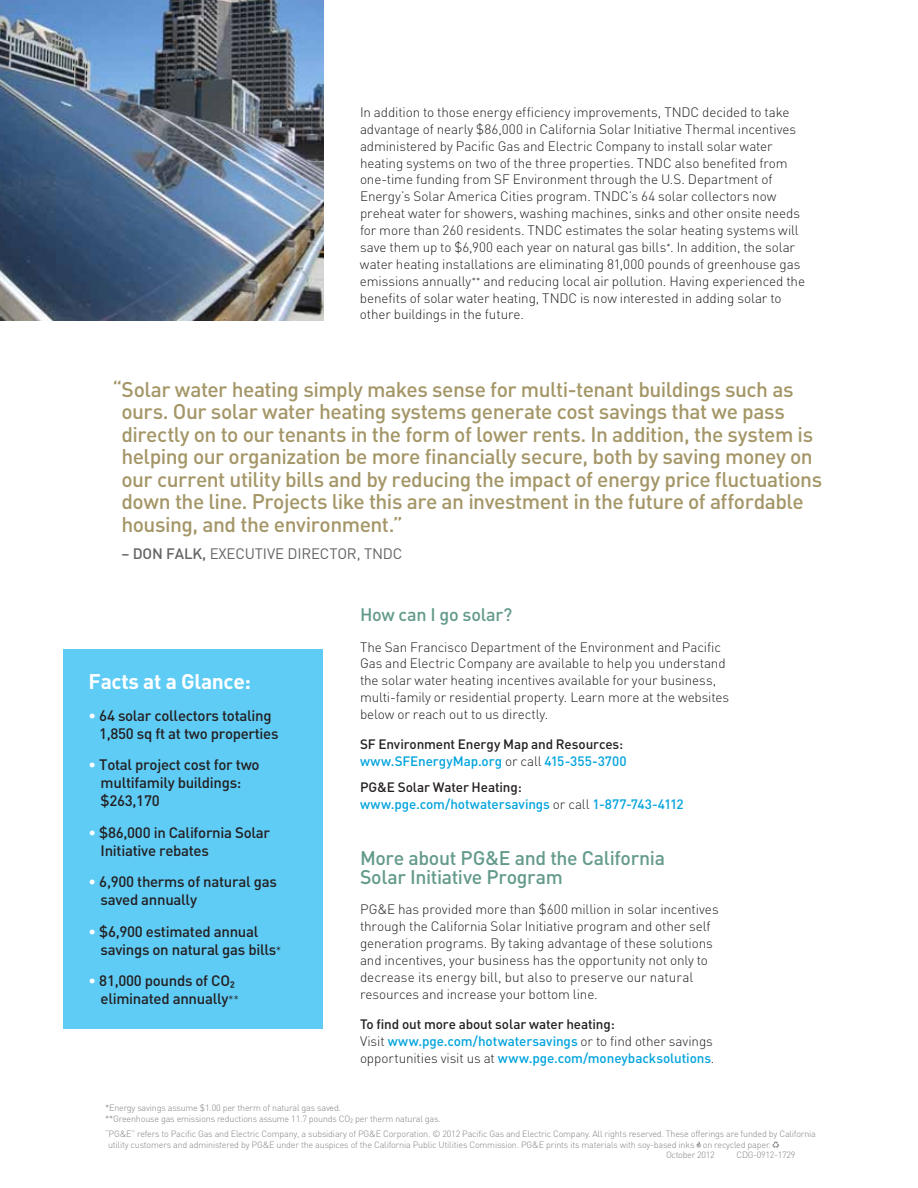
<style>
.page{position:relative;width:918px;height:1188px;background:#fff}
.page>*{position:absolute;margin:0;border:0;box-sizing:border-box;transform-origin:0 0}
.t1{font:500 21px/22.5px "DIN";letter-spacing:-.025em;color:#a49667}
.t2{font:700 21px "DIN";letter-spacing:-.015em;color:#fff}
.t3{font:500 19.5px/19.5px "DIN";letter-spacing:-.02em;color:#639a8b}
.t4{font:500 18px "DIN";letter-spacing:-.015em;color:#639a8b}
.t5{font:500 15px/18px "DIN";letter-spacing:-.02em;color:#231f20}
.t6{font:15px "DIN";letter-spacing:-.01em;color:#636466}
.t7{font:300 13.5px/16.8px "DIN";letter-spacing:-.01em;color:#231f20}
.t8{font:500 13.5px/16.8px "DIN";letter-spacing:-.01em;color:#00a3dd}
.t9{font:500 13.5px/16.8px "DIN";letter-spacing:-.01em;color:#231f20}
.t10{font:300 9px/10.5px "DIN";letter-spacing:-.02em;color:#808285}
.s1{font-size:9px}
.s2{font-weight:500}
.s3{color:#00a3dd}
.s4{font-weight:300}
.s5{color:#231f20}
.s6{font-weight:300;color:#231f20}
.s7{color:#fff}
.s8{font-weight:300;font-size:12px}
</style>
<div class="page">
<svg style="left:696px;top:1141px;width:5px;height:7px"></svg>
<svg style="left:772px;top:1141px;width:7px;height:7px"></svg>
<div style="left:63px;top:649px;width:259px;height:380px;background:#5fccf6"></div>
<img style="left:0;top:0;width:324px;height:320px">
<p class="t7" style="left:360px;top:104px;width:447px">In addition to those energy efficiency improvements, TNDC decided to take advantage of nearly $86,000 in California Solar Initiative Thermal incentives administered by Pacific Gas and Electric Company to install solar water heating systems on two of the three properties. TNDC also benefited from one-time funding from SF Environment through the U.S. Department of Energy’s Solar America Cities program. TNDC’s 64 solar collectors now preheat water for showers, washing machines, sinks and other onsite needs for more than 260 residents. TNDC estimates the solar heating systems will save them up to $6,900 each year on natural gas bills<span class="s1">*</span>. In addition, the solar water heating installations are eliminating 81,000 pounds of greenhouse gas emissions annually<span class="s1">**</span> and reducing local air pollution. Having experienced the benefits of solar water heating, TNDC is now interested in adding solar to other buildings in the future.</p>
<p class="t1" style="left:122px;top:377px;width:702px;text-indent:-9px">“Solar water heating simply makes sense for multi-tenant buildings such as ours. Our solar water heating systems generate cost savings that we pass directly on to our tenants in the form of lower rents. In addition, the system is helping our organization be more financially secure, both by saving money on our current utility bills and by reducing the impact of energy price fluctuations down the line. Projects like this are an investment in the future of affordable housing, and the environment.”</p>
<p class="t6" style="left:122px;top:544px;width:282px"><span class="s2">– DON FALK,</span> EXECUTIVE DIRECTOR, TNDC</p>
<h3 class="t4" style="left:360px;top:603px;width:154px">How can I go solar?</h3>
<p class="t7" style="left:360px;top:638px;width:371px">The San Francisco Department of the Environment and Pacific Gas and Electric Company are available to help you understand the solar water heating incentives available for your business, multi-family or residential property. Learn more at the websites below or reach out to us directly.</p>
<p class="t9" style="left:360px;top:736px;width:268px">SF Environment Energy Map and Resources: <span class="s3">www.SFEnergyMap.org</span> <span class="s4">or call</span> <span class="s3">415-355-3700</span></p>
<p class="t8" style="left:360px;top:778px;width:325px"><span class="s5">PG&amp;E Solar Water Heating: </span>www.pge.com/hotwatersavings <span class="s6">or call</span> 1-877-743-4112</p>
<h2 class="t3" style="left:360px;top:847px;width:307px">More about PG&amp;E and the California<br>Solar Initiative Program</h2>
<p class="t7" style="left:360px;top:901px;width:360px">PG&amp;E has provided more than $600 million in solar incentives through the California Solar Initiative program and other self generation programs. By taking advantage of these solutions and incentives, your business has the opportunity not only to decrease its energy bill, but also to preserve our natural resources and increase your bottom line.</p>
<p class="t8" style="left:360px;top:1015px;width:356px"><span class="s5">To find out more about solar water heating:<br></span><span class="s6">Visit</span> www.pge.com/hotwatersavings <span class="s6">or to find other savings opportunities visit us at</span> www.pge.com/moneybacksolutions<span class="s6">.</span></p>
<p class="t10" style="left:105px;top:1103px;width:337px">*Energy savings assume $1.00 per therm of natural gas saved.<br>**Greenhouse gas emissions reductions assume 11.7 pounds CO² per therm natural gas.</p>
<h1 class="t2" style="left:89px;top:668px;width:164px">Facts at a Glance:</h1>
<p class="t5" style="left:99px;top:706px;width:181px;text-indent:-11px"><span class="s7">•</span> 64 solar collectors totaling<br>1,850 sq ft at two properties</p>
<p class="t5" style="left:101px;top:755px;width:160px;text-indent:-12px"><span class="s7">•</span> Total project cost for two multifamily buildings: $263,170</p>
<p class="t5" style="left:101px;top:823px;width:171px;text-indent:-12px"><span class="s7">•</span> $86,000 in California Solar<br>Initiative rebates</p>
<p class="t5" style="left:101px;top:872px;width:178px;text-indent:-12px"><span class="s7">•</span> 6,900 therms of natural gas saved annually</p>
<p class="t5" style="left:101px;top:922px;width:182px;text-indent:-12px"><span class="s7">•</span> $6,900 estimated annual savings on natural gas bills<span class="s8">*</span></p>
<p class="t5" style="left:89px;top:971px;width:152px;text-align:right"><span class="s7">•</span> 81,000 pounds of CO² eliminated annually<span class="s8">**</span></p>
<p class="t10" style="left:105px;top:1129px;width:712px">“PG&amp;E” refers to Pacific Gas and Electric Company, a subsidiary of PG&amp;E Corporation. © 2012 Pacific Gas and Electric Company. All rights reserved. These offerings are funded by California</p>
<p class="t10" style="left:108px;top:1139px;width:664px">utility customers and administered by PG&amp;E under the auspices of the California Public Utilities Commission. PG&amp;E prints its materials with soy-based inks on recycled paper.</p>
<p class="t10" style="left:666px;top:1150px;width:50px">October 2012</p>
<p class="t10" style="left:737px;top:1150px;width:60px">CDG-0912-1729</p>
</div>
